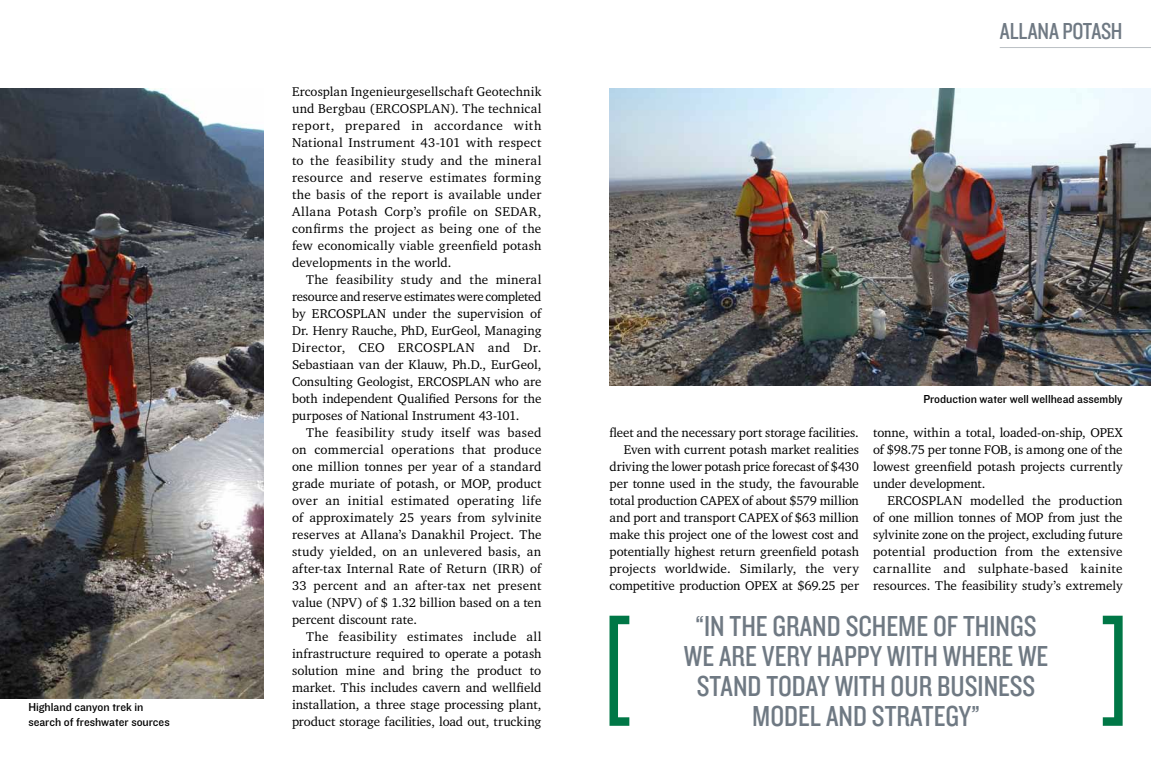
<style>
.page{position:relative;width:1151px;height:783px;background:#fff}
.page>*{position:absolute;margin:0;border:0;box-sizing:border-box;transform-origin:0 0}
.t1{font:30px/30px "Knockout HTF29 Junior Liteweight";color:#6f7983;text-align:center}
.t2{font:24px "Knockout HTF29 Junior Liteweight";letter-spacing:-.01em;color:#6f7983}
.t3{font:13px/17px "Charter IT Cby BT";color:#000;text-align:justify}
.t4{font:12px/14.4px "Knockout HTF31 Junior Middlewt";color:#000}
</style>
<div class="page">
<img style="left:0;top:88px;width:264px;height:610px">
<svg style="left:609px;top:615px;width:20px;height:110px"></svg>
<svg style="left:1103px;top:615px;width:20px;height:110px"></svg>
<img style="left:609px;top:88px;width:542px;height:297px">
<hr style="left:1000px;top:47px;width:151px;height:1px;background:#bbc0c4">
<p class="t4" style="left:28px;top:700px;width:143px">Highland canyon trek in search of freshwater sources</p>
<p class="t3" style="left:292px;top:83px;width:251px">Ercosplan Ingenieurgesellschaft Geotechnik und Bergbau (ERCOSPLAN). The technical report, prepared in accordance with National Instrument 43-101 with respect to the feasibility study and the mineral resource and reserve estimates forming the basis of the report is available under Allana Potash Corp’s profile on SEDAR, confirms the project as being one of the few economically viable greenfield potash developments in the world.</p>
<p class="t3" style="left:292px;top:270px;width:251px;text-indent:14px">The feasibility study and the mineral resource and reserve estimates were completed by ERCOSPLAN under the supervision of Dr. Henry Rauche, PhD, EurGeol, Managing Director, CEO ERCOSPLAN and Dr.<br>Sebastiaan van der Klauw, Ph.D., EurGeol, Consulting Geologist, ERCOSPLAN who are both independent Qualified Persons for the purposes of National Instrument 43-101.</p>
<p class="t3" style="left:292px;top:423px;width:251px;text-indent:14px">The feasibility study itself was based on commercial operations that produce one million tonnes per year of a standard grade muriate of potash, or MOP, product over an initial estimated operating life of approximately 25 years from sylvinite reserves at Allana’s Danakhil Project. The study yielded, on an unlevered basis, an after-tax Internal Rate of Return (IRR) of 33 percent and an after-tax net present value (NPV) of $ 1.32 billion based on a ten percent discount rate.</p>
<p class="t3" style="left:292px;top:627px;width:251px;text-indent:14px">The feasibility estimates include all infrastructure required to operate a potash solution mine and bring the product to market. This includes cavern and wellfield installation, a three stage processing plant, product storage facilities, load out, trucking</p>
<h2 class="t2" style="left:1000px;top:18px;width:124px">ALLANA POTASH</h2>
<p class="t4" style="left:923px;top:391px;width:201px">Production water well wellhead assembly</p>
<p class="t3" style="left:609px;top:423px;width:251px;text-align:right">fleet and the necessary port storage facilities.<br>Even with current potash market realities driving the lower potash price forecast of $430 per tonne used in the study, the favourable total production CAPEX of about $579 million and port and transport CAPEX of $63 million make this project one of the lowest cost and potentially highest return greenfield potash projects worldwide. Similarly, the very competitive production OPEX at $69.25 per</p>
<p class="t3" style="left:873px;top:423px;width:251px">tonne, within a total, loaded-on-ship, OPEX of $98.75 per tonne FOB, is among one of the lowest greenfield potash projects currently under development.</p>
<p class="t3" style="left:873px;top:491px;width:251px;text-indent:14px">ERCOSPLAN modelled the production of one million tonnes of MOP from just the sylvinite zone on the project, excluding future potential production from the extensive carnallite and sulphate-based kainite resources. The feasibility study’s extremely</p>
<h1 class="t1" style="left:684px;top:611px;width:366px">“IN THE GRAND SCHEME OF THINGS<br>WE ARE VERY HAPPY WITH WHERE WE<br>STAND TODAY WITH OUR BUSINESS<br>MODEL AND STRATEGY”</h1>
</div>
